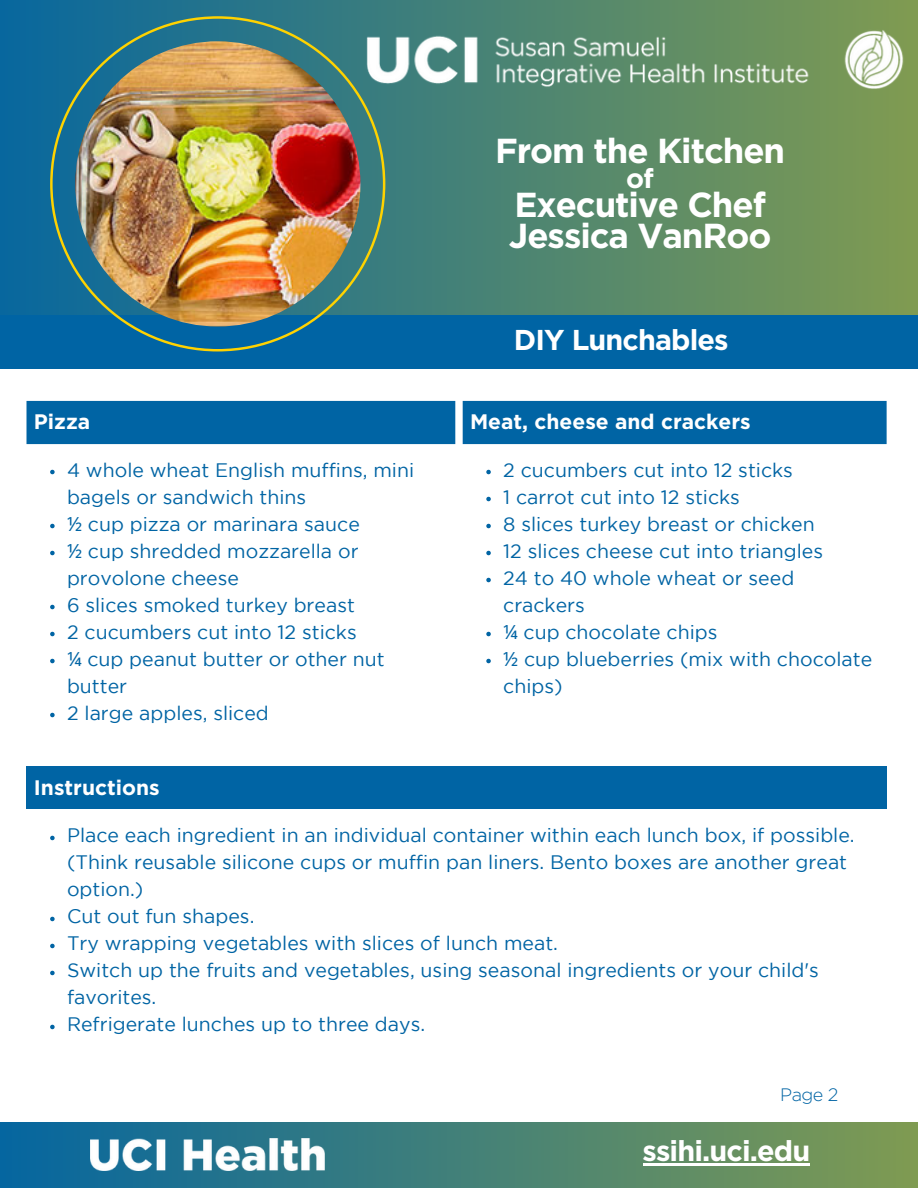
<style>
.page{position:relative;width:918px;height:1188px;background:#fff}
.page>*{position:absolute;margin:0;border:0;box-sizing:border-box;transform-origin:0 0}
.t1{font:700 34.65px/30.3px "Gotham";letter-spacing:-.03em;color:#fff}
.t2{font:700 28.65px "Gotham";letter-spacing:-.03em;color:#fff}
.t3{font:700 27.15px "Gotham";color:#fff}
.t4{font:700 21px "Gotham";color:#fff}
.t5{font:19.5px/27px "Gotham";color:#0064a4}
.t6{font:300 18px "Gotham";color:#0064a4}
.s1{font-family:"Noto Sans"}
</style>
<div class="page">
<img style="left:0;top:0;width:918px;height:315px">
<div style="left:0;top:315px;width:918px;height:54px;background:#0064a4"></div>
<img style="left:0;top:1122px;width:918px;height:66px">
<svg style="left:50px;top:16px;width:335px;height:335px"></svg>
<img style="left:90px;top:1138px;width:234px;height:33px">
<img style="left:362px;top:25px;width:556px;height:66px">
<img style="left:75px;top:41px;width:285px;height:286px;border-radius:50%">
<hr style="left:643px;top:1164px;width:166px;height:2px;background:#fff">
<div style="left:27px;top:401px;width:860px;height:43px;background:#0064a4"></div>
<svg style="left:50px;top:470px;width:5px;height:4px"></svg>
<svg style="left:50px;top:524px;width:5px;height:4px"></svg>
<svg style="left:50px;top:551px;width:5px;height:4px"></svg>
<svg style="left:50px;top:605px;width:5px;height:4px"></svg>
<svg style="left:50px;top:632px;width:5px;height:4px"></svg>
<svg style="left:50px;top:659px;width:5px;height:4px"></svg>
<svg style="left:50px;top:713px;width:5px;height:4px"></svg>
<svg style="left:486px;top:470px;width:5px;height:4px"></svg>
<svg style="left:486px;top:497px;width:5px;height:4px"></svg>
<svg style="left:486px;top:524px;width:5px;height:4px"></svg>
<svg style="left:486px;top:551px;width:5px;height:4px"></svg>
<svg style="left:486px;top:578px;width:5px;height:4px"></svg>
<svg style="left:486px;top:632px;width:5px;height:4px"></svg>
<svg style="left:486px;top:659px;width:5px;height:4px"></svg>
<div style="left:27px;top:766px;width:860px;height:43px;background:#0064a4"></div>
<svg style="left:50px;top:836px;width:5px;height:4px"></svg>
<svg style="left:50px;top:917px;width:5px;height:4px"></svg>
<svg style="left:50px;top:944px;width:5px;height:4px"></svg>
<svg style="left:50px;top:971px;width:5px;height:4px"></svg>
<svg style="left:50px;top:1025px;width:5px;height:4px"></svg>
<h1 class="t1" style="left:495px;top:135px;width:291px">From the Kitchen</h1>
<h3 class="t3" style="left:626px;top:163px;width:29px">of</h3>
<h1 class="t1" style="left:509px;top:189px;width:264px">Executive Chef<br>Jessica VanRoo</h1>
<h2 class="t2" style="left:514px;top:323px;width:216px">DIY Lunchables</h2>
<p class="t4" style="left:34px;top:409px;width:58px">Pizza</p>
<p class="t4" style="left:470px;top:409px;width:282px">Meat, cheese and crackers</p>
<p class="t5" style="left:67px;top:457px;width:349px">4 whole wheat English muffins, mini bagels or sandwich thins<br><span class="s1">½</span> cup pizza or marinara sauce<br><span class="s1">½</span> cup shredded mozzarella or provolone cheese<br>6 slices smoked turkey breast<br>2 cucumbers cut into 12 sticks<br><span class="s1">¼</span> cup peanut butter or other nut butter<br>2 large apples, sliced</p>
<p class="t5" style="left:503px;top:457px;width:371px">2 cucumbers cut into 12 sticks<br>1 carrot cut into 12 sticks<br>8 slices turkey breast or chicken<br>12 slices cheese cut into triangles<br>24 to 40 whole wheat or seed crackers<br><span class="s1">¼</span> cup chocolate chips<br><span class="s1">½</span> cup blueberries (mix with chocolate chips)</p>
<p class="t4" style="left:34px;top:775px;width:127px">Instructions</p>
<p class="t5" style="left:67px;top:823px;width:789px">Place each ingredient in an individual container within each lunch box, if possible. (Think reusable silicone cups or muffin pan liners. Bento boxes are another great option.)<br>Cut out fun shapes.<br>Try wrapping vegetables with slices of lunch meat.<br>Switch up the fruits and vegetables, using seasonal ingredients or your child's favorites.<br>Refrigerate lunches up to three days.</p>
<p class="t6" style="left:780px;top:1084px;width:60px">Page 2</p>
<h2 class="t2" style="left:643px;top:1135px;width:169px">ssihi.uci.edu</h2>
</div>
